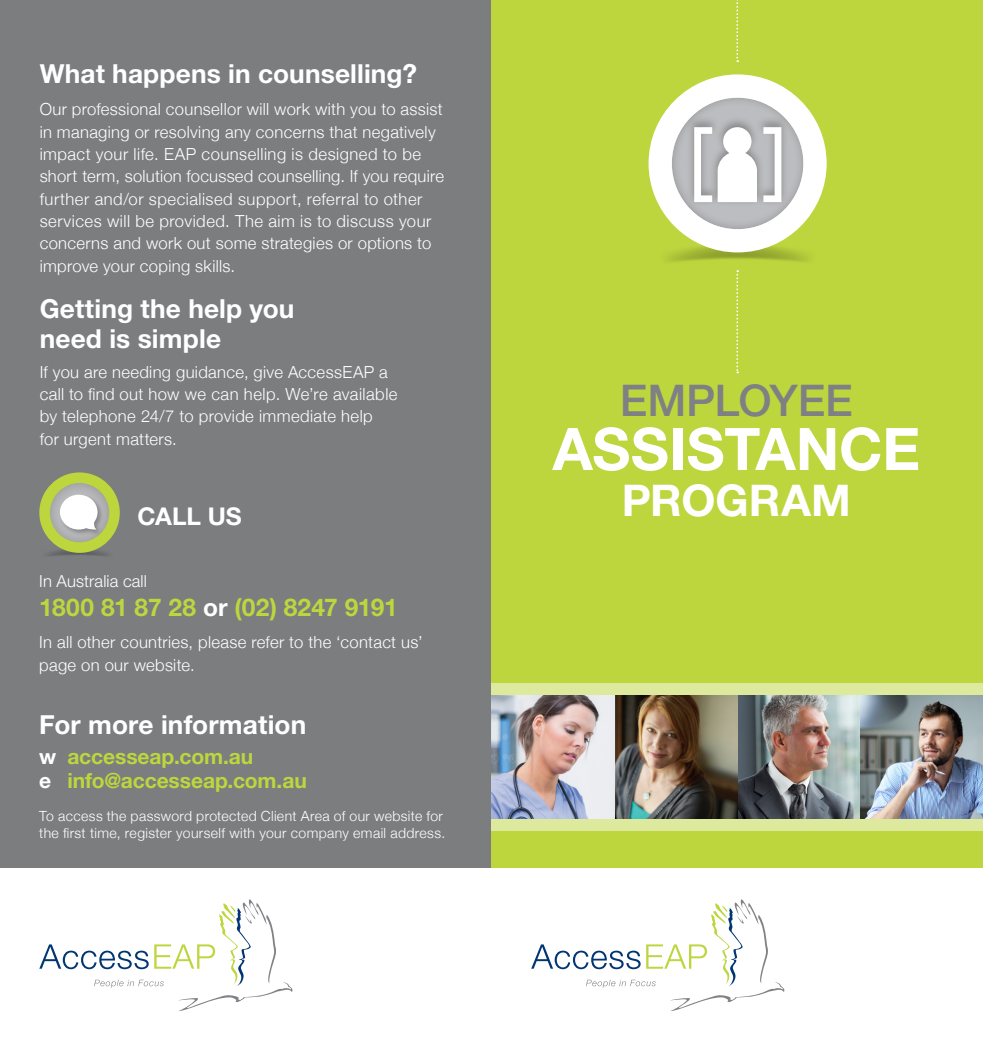
<style>
.page{position:relative;width:983px;height:1042px;background:#fff}
.page>*{position:absolute;margin:0;border:0;box-sizing:border-box;transform-origin:0 0}
.t1{font:700 58.62px "Helvetica Neue LT Std";letter-spacing:-.005em;color:#fff}
.t2{font:500 43.75px "Helvetica Neue LT Std";letter-spacing:-.005em;color:#7e8083}
.t3{font:700 43.75px "Helvetica Neue LT Std";color:#fff}
.Header_White_-_Back{font:700 26.25px/29.8px "Helvetica Neue LT Std";letter-spacing:.005em;color:#fff}
.Body{font:700 26.25px "Helvetica Neue LT Std";letter-spacing:.005em;color:#fff}
.Body-2{font:700 24.5px "Helvetica Neue LT Std";color:#bdd63e}
.Body-3{font:700 24.5px "Helvetica Neue LT Std";color:#fff}
.Body-4{font:700 21px/24.5px "Helvetica Neue LT Std";letter-spacing:-.005em;color:#bdd63e}
.Body-5{font:300 16.62px/22.2px "Helvetica Neue";letter-spacing:.02em;color:#fff}
.Body-6{font:300 16.62px "Helvetica Neue LT Std";letter-spacing:.005em;color:#fff}
.Body-7{font:300 14px/17.5px "Helvetica Neue";letter-spacing:.025em;color:#fff}
.s1{color:#fff}
</style>
<div class="page">
<div style="left:0;top:0;width:491px;height:1042px;background:#7b7d7f"></div>
<div style="left:491px;top:0;width:491px;height:1042px;background:#bdd63e"></div>
<div style="left:0;top:868px;width:982px;height:174px;background:#fff"></div>
<div style="left:491px;top:683px;width:491px;height:148px;background:#ddea9e"></div>
<svg style="left:736px;top:270px;width:2px;height:103px"></svg>
<svg style="left:736px;top:0;width:2px;height:62px"></svg>
<img style="left:491px;top:695px;width:368px;height:123px">
<img style="left:859px;top:695px;width:123px;height:123px">
<img style="left:668px;top:239px;width:140px;height:23px">
<div style="left:648px;top:74px;width:178px;height:178px;background:#fff;border-radius:50%"></div>
<div style="left:670px;top:96px;width:135px;height:134px;background:#231f20;opacity:.3"></div>
<div style="left:709px;top:116px;width:55px;height:90px;background:#231f20;opacity:.35"></div>
<div style="left:686px;top:116px;width:33px;height:90px;background:#231f20;opacity:.35"></div>
<svg style="left:694px;top:127px;width:61px;height:75px"></svg>
<div style="left:755px;top:116px;width:34px;height:90px;background:#231f20;opacity:.35"></div>
<svg style="left:763px;top:127px;width:18px;height:75px"></svg>
<svg style="left:531px;top:899px;width:254px;height:112px"></svg>
<svg style="left:39px;top:899px;width:254px;height:112px"></svg>
<img style="left:48px;top:548px;width:60px;height:8px">
<div style="left:39px;top:472px;width:81px;height:81px;background:#bdd63e;border-radius:50%"></div>
<div style="left:48px;top:479px;width:66px;height:64px;background:#231f20;opacity:.3"></div>
<div style="left:58px;top:493px;width:46px;height:43px;background:#231f20;opacity:.35"></div>
<svg style="left:60px;top:495px;width:37px;height:34px"></svg>
<p class="Header_White_-_Back" style="left:40px;top:58px;width:378px">What happens in counselling?</p>
<p class="Body-5" style="left:40px;top:97px;width:405px">Our professional counsellor will work with you to assist in managing or resolving any concerns that negatively impact your life. EAP counselling is designed to be short term, solution focussed counselling. If you require further and/or specialised support, referral to other services will be provided. The aim is to discuss your concerns and work out some strategies or options to improve your coping skills.</p>
<p class="Header_White_-_Back" style="left:40px;top:293px;width:256px">Getting the help you need is simple</p>
<p class="Body-5" style="left:40px;top:360px;width:359px">If you are needing guidance, give AccessEAP a call to find out how we can help. We’re available by telephone 24/7 to provide immediate help<br>for urgent matters.</p>
<p class="Body-3" style="left:137px;top:501px;width:106px">CALL US</p>
<p class="Body-6" style="left:39px;top:570px;width:109px">In Australia call</p>
<p class="Body-2" style="left:39px;top:592px;width:360px">1800 81 87 28 <span class="s1">or</span> (02) 8247 9191</p>
<p class="Body-5" style="left:39px;top:630px;width:385px">In all other countries, please refer to the ‘contact us’ page on our website.</p>
<p class="Body" style="left:39px;top:708px;width:268px">For more information</p>
<p class="Body-4" style="left:39px;top:743px;width:269px"><span class="s1">w</span> accesseap.com.au<br><span class="s1">e</span> info@accesseap.com.au</p>
<p class="Body-7" style="left:39px;top:806px;width:407px">To access the password protected Client Area of our website for the first time, register yourself with your company email address.</p>
<p class="t2" style="left:619px;top:374px;width:234px">EMPLOYEE</p>
<p class="t1" style="left:552px;top:413px;width:369px">ASSISTANCE</p>
<p class="t3" style="left:621px;top:473px;width:231px">PROGRAM</p>
</div>
